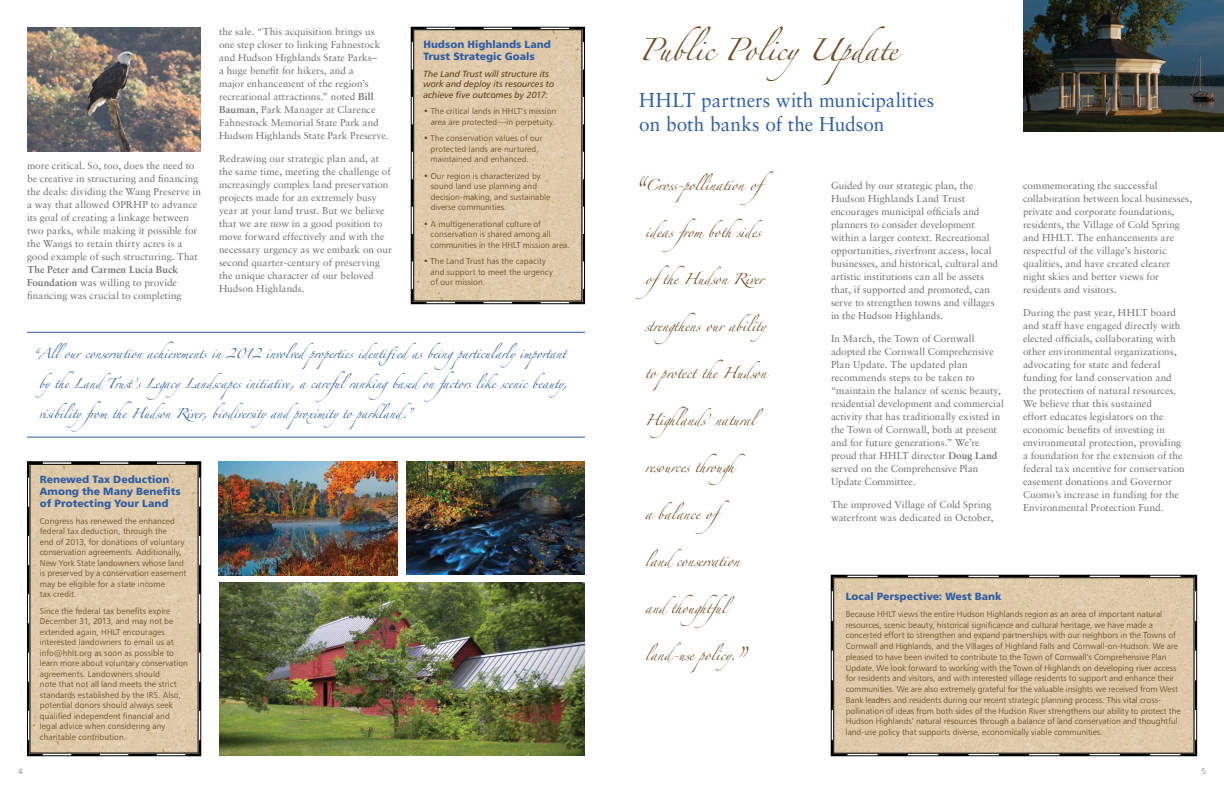
<style>
.page{position:relative;width:1224px;height:792px;background:#fff}
.page>*{position:absolute;margin:0;border:0;box-sizing:border-box;transform-origin:0 0}
.t1{font:20px/24px "Sabon";letter-spacing:.005em;color:#2d5ca2;scale:.95 1}
.t2{font:20px "Zapfino";letter-spacing:-.01em;color:#6f4c22}
.t3{font:10.5px/12px "Humanist 777 BT Black B";color:#2d5ca2}
.t4{font:10px/13px "Sabon";letter-spacing:.005em;color:#6d6e71}
.t5{font:10px "Zapfino";letter-spacing:-.005em;color:#6f4c22}
.t6{font:10px "Zapfino";letter-spacing:-.045em;color:#6f4c22}
.t7{font:9px "Zapfino";letter-spacing:-.01em;color:#2d5ca2}
.t8{font:9px/10.5px "Humanist 777 BT Italic B";letter-spacing:-.005em;color:#60411a}
.t9{font:8.5px/10.5px "Humanist 777 BT Light B";color:#60411a}
.t10{font:8px "Humanist 777 BT Light B";color:#6d6e71}
.s1{font-weight:700}
.s2{font-size:18px}
</style>
<div class="page">
<svg style="left:27px;top:461px;width:175px;height:296px"></svg>
<div style="left:27px;top:462px;width:174px;height:294px;border:1px solid #000"></div>
<img style="left:32px;top:466px;width:164px;height:285px">
<hr style="left:27px;top:332px;width:558px;height:1px;background:#2d5ca2">
<hr style="left:27px;top:437px;width:558px;height:1px;background:#2d5ca2">
<svg style="left:410px;top:26px;width:175px;height:279px"></svg>
<div style="left:411px;top:27px;width:174px;height:277px;border:1px solid #000"></div>
<img style="left:415px;top:32px;width:165px;height:267px">
<div style="left:413px;top:30px;width:169px;height:271px;border:1px solid #000"></div>
<img style="left:219px;top:583px;width:366px;height:173px">
<img style="left:27px;top:27px;width:174px;height:125px">
<img style="left:406px;top:462px;width:179px;height:113px">
<img style="left:219px;top:462px;width:179px;height:113px">
<img style="left:1023px;top:0;width:201px;height:132px">
<svg style="left:830px;top:574px;width:368px;height:183px"></svg>
<div style="left:831px;top:575px;width:366px;height:181px;border:1px solid #000"></div>
<img style="left:835px;top:580px;width:357px;height:171px">
<p class="t4" style="left:27px;top:159px;width:175px">more critical. So, too, does the need to be creative in structuring and financing the deals: dividing the Wang Preserve in a way that allowed OPRHP to advance its goal of creating a linkage between two parks, while making it possible for the Wangs to retain thirty acres is a good example of such structuring. That</p>
<p class="t4" style="left:27px;top:263px;width:156px"><span class="s1">The Peter and Carmen Lucia Buck<br>Foundation</span> was willing to provide financing was crucial to completing</p>
<p class="t4" style="left:219px;top:25px;width:171px">the sale. “This acquisition brings us one step closer to linking Fahnestock and Hudson Highlands State Parks–<br>a huge benefit for hikers, and a<br>major enhancement of the region’s recreational attractions.” noted <span class="s1">Bill Bauman</span>, Park Manager at Clarence Fahnestock Memorial State Park and Hudson Highlands State Park Preserve.</p>
<p class="t4" style="left:219px;top:152px;width:175px">Redrawing our strategic plan and, at the same time, meeting the challenge of increasingly complex land preservation projects made for an extremely busy year at your land trust. But we believe that we are now in a good position to move forward effectively and with the necessary urgency as we embark on our second quarter-century of preserving the unique character of our beloved Hudson Highlands.</p>
<p class="t3" style="left:423px;top:38px;width:129px">Hudson Highlands Land<br>Trust Strategic Goals</p>
<p class="t8" style="left:423px;top:68px;width:132px">The Land Trust will structure its work and deploy its resources to achieve five outcomes by 2017:</p>
<p class="t9" style="left:423px;top:106px;width:134px;text-align:right">• The critical lands in HHLT’s mission area are protected—in perpetuity.</p>
<p class="t9" style="left:431px;top:133px;width:113px;text-indent:-7px">• The conservation values of our protected lands are nurtured, maintained and enhanced.</p>
<p class="t9" style="left:431px;top:170px;width:121px;text-indent:-7px">• Our region is characterized by sound land use planning and decision-making, and sustainable diverse communities.</p>
<p class="t9" style="left:431px;top:218px;width:141px;text-indent:-7px">• A multigenerational culture of conservation is shared among all communities in the HHLT mission area.</p>
<p class="t9" style="left:431px;top:256px;width:124px;text-indent:-7px">• The Land Trust has the capacity and support to meet the urgency of our mission.</p>
<p class="t7" style="left:33px;top:350px;width:535px">“Allour conservation achievements in 2012 involvedproperties identifiedas beingparticularlyimportant</p>
<p class="t7" style="left:39px;top:380px;width:536px">bythe LandTrust’s LegacyLandscapes initiative, a carefulrankingbasedon factors like scenic beauty,</p>
<p class="t7" style="left:39px;top:409px;width:375px">visibilityfrom the Hudson River, biodiversityandproximityto parkland.”</p>
<p class="t3" style="left:40px;top:473px;width:142px">Renewed Tax Deduction<br>Among the Many Benefits of Protecting Your Land</p>
<p class="t9" style="left:40px;top:516px;width:148px">Congress has renewed the enhanced federal tax deduction, through the<br>end of 2013, for donations of voluntary conservation agreements. Additionally, New York State landowners whose land is preserved by a conservation easement may be eligible for a state income<br>tax credit.</p>
<p class="t9" style="left:40px;top:606px;width:149px">Since the federal tax benefits expire December 31, 2013, and may not be extended again, HHLT encourages interested landowners to email us at info@hhlt.org as soon as possible to learn more about voluntary conservation agreements. Landowners should<br>note that not all land meets the strict standards established by the IRS. Also, potential donors should always seek qualified independent financial and legal advice when considering any charitable contribution.</p>
<h1 class="t2" style="left:639px;top:42px;width:260px">Public PolicyUpdate</h1>
<h1 class="t1" style="left:639px;top:88px;width:312px">HHLT partners with municipalities on both banks of the Hudson</h1>
<p class="t5" style="left:633px;top:181px;width:158px"><span class="s2">“</span>Cross-pollination of</p>
<p class="t5" style="left:645px;top:228px;width:118px">ideas from bothsides</p>
<p class="t5" style="left:645px;top:275px;width:120px">ofthe Hudson River</p>
<p class="t5" style="left:645px;top:322px;width:133px">strengthens our ability</p>
<p class="t6" style="left:645px;top:369px;width:123px">to protect the Hudson</p>
<p class="t5" style="left:645px;top:416px;width:120px">Highlands’ natural</p>
<p class="t5" style="left:645px;top:463px;width:101px">resources through</p>
<p class="t5" style="left:645px;top:510px;width:101px">a balance of</p>
<p class="t5" style="left:645px;top:557px;width:96px">landconservation</p>
<p class="t5" style="left:645px;top:604px;width:100px">andthoughtful</p>
<p class="t5" style="left:645px;top:651px;width:102px">land-use policy.<span class="s2">”</span></p>
<p class="t4" style="left:831px;top:179px;width:169px">Guided by our strategic plan, the Hudson Highlands Land Trust encourages municipal officials and planners to consider development within a larger context. Recreational opportunities, riverfront access, local businesses, and historical, cultural and artistic institutions can all be assets that, if supported and promoted, can serve to strengthen towns and villages in the Hudson Highlands.</p>
<p class="t4" style="left:831px;top:332px;width:174px">In March, the Town of Cornwall adopted the Cornwall Comprehensive Plan Update. The updated plan recommends steps to be taken to “maintain the balance of scenic beauty, residential development and commercial activity that has traditionally existed in the Town of Cornwall, both at present and for future generations.” We’re proud that HHLT director <span class="s1">Doug Land </span>served on the Comprehensive Plan Update Committee.</p>
<p class="t4" style="left:831px;top:498px;width:164px">The improved Village of Cold Spring waterfront was dedicated in October,</p>
<p class="t4" style="left:1023px;top:179px;width:171px">commemorating the successful collaboration between local businesses, private and corporate foundations, residents, the Village of Cold Spring and HHLT. The enhancements are respectful of the village’s historic qualities, and have created clearer night skies and better views for residents and visitors.</p>
<p class="t4" style="left:1023px;top:306px;width:163px">During the past year, HHLT board and staff have engaged directly with elected officials, collaborating with other environmental organizations, advocating for state and federal funding for land conservation and the protection of natural resources.<br>We believe that this sustained<br>effort educates legislators on the economic benefits of investing in environmental protection, providing a foundation for the extension of the federal tax incentive for conservation easement donations and Governor Cuomo’s increase in funding for the Environmental Protection Fund.</p>
<p class="t3" style="left:846px;top:590px;width:157px">Local Perspective: West Bank</p>
<p class="t9" style="left:846px;top:608px;width:336px;line-height:10.8px">Because HHLT views the entire Hudson Highlands region as an area of important natural resources, scenic beauty, historical significance and cultural heritage, we have made a concerted effort to strengthen and expand partnerships with our neighbors in the Towns of Cornwall and Highlands, and the Villages of Highland Falls and Cornwall-on-Hudson. We are pleased to have been invited to contribute to the Town of Cornwall’s Comprehensive Plan Update. We look forward to working with the Town of Highlands on developing river access for residents and visitors, and with interested village residents to support and enhance their communities. We are also extremely grateful for the valuable insights we received from West Bank leaders and residents during our recent strategic planning process. This vital cross&shy;pollination of ideas from both sides of the Hudson River strengthens our ability to protect the Hudson Highlands’ natural resources through a balance of land conservation and thoughtful land-use policy that supports diverse, economically viable communities.</p>
<p class="t10" style="left:18px;top:767px;width:6px">4</p>
<p class="t10" style="left:1202px;top:767px;width:6px">5</p>
</div>
